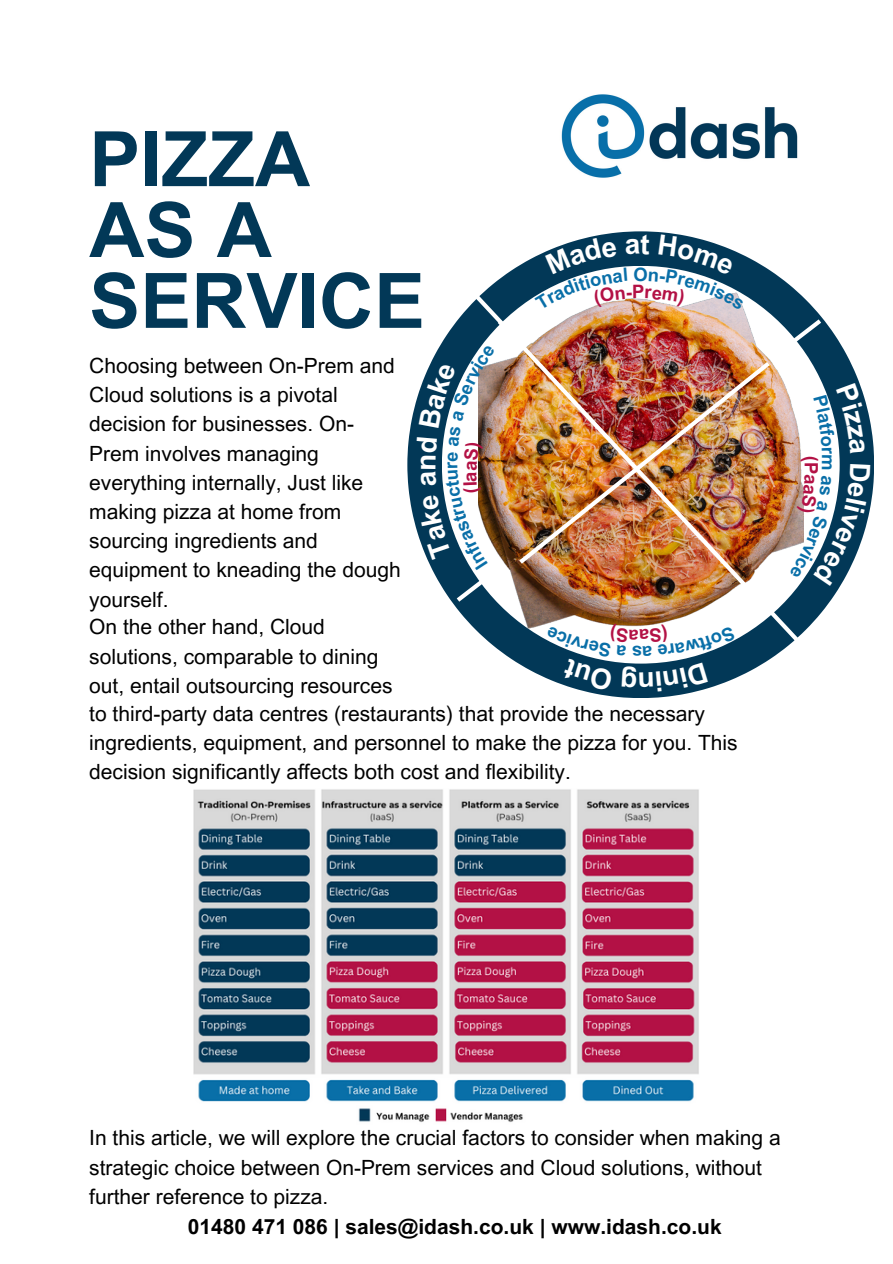
<style>
.page{position:relative;width:893px;height:1264px;background:#fff}
.page>*{position:absolute;margin:0;border:0;box-sizing:border-box;transform-origin:0 0}
.t1{font:700 76.5px/70.8px "Arial MT Pro";color:#023857}
.t2{font:21px/29.2px "Arial MT Pro";color:#000}
.t3{font:700 21px "Arial MT Pro";color:#000}
.t4{font:700 18.45px "Arial MT Pro";color:#b31145}
.t5{font:700 18.45px "Arial MT Pro";color:#096fa8}
</style>
<div class="page">
<img style="left:561px;top:94px;width:237px;height:84px">
<svg style="left:407px;top:231px;width:467px;height:467px"></svg>
<img style="left:438px;top:262px;width:405px;height:405px">
<svg style="left:452px;top:315px;width:373px;height:291px"></svg>
<svg style="left:469px;top:289px;width:333px;height:356px"></svg>
<img style="left:478px;top:288px;width:325px;height:344px">
<img style="left:753px;top:358px;width:21px;height:210px">
<img style="left:493px;top:315px;width:260px;height:278px">
<img style="left:193px;top:789px;width:506px;height:333px">
<svg style="left:534px;top:234px;width:210px;height:76px"></svg>
<svg style="left:789px;top:383px;width:81px;height:202px"></svg>
<svg style="left:546px;top:624px;width:190px;height:68px"></svg>
<svg style="left:415px;top:345px;width:80px;height:225px"></svg>
<p class="t1" style="left:89px;top:133px;width:222px">PIZZA</p>
<p class="t1" style="left:89px;top:204px;width:337px">AS A<br>SERVICE</p>
<p class="t2" style="left:89px;top:353px;width:313px">Choosing between On-Prem and<br>Cloud solutions is a pivotal decision for businesses. On-<br>Prem involves managing everything internally, Just like making pizza at home from sourcing ingredients and equipment to kneading the dough yourself.</p>
<p class="t2" style="left:89px;top:615px;width:305px">On the other hand, Cloud solutions, comparable to dining out, entail outsourcing resources</p>
<p class="t4" style="left:463px;top:481px;width:12px;rotate:-90deg">a</p>
<p class="t5" style="left:633px;top:267px;width:16px">O</p>
<p class="t4" style="left:632px;top:285px;width:14px">P</p>
<p class="t2" style="left:89px;top:701px;width:650px">to third-party data centres (restaurants) that provide the necessary ingredients, equipment, and personnel to make the pizza for you. This decision significantly affects both cost and flexibility.</p>
<p class="t4" style="left:818px;top:462px;width:14px;rotate:90deg">P</p>
<p class="t2" style="left:89px;top:1126px;width:693px">In this article, we will explore the crucial factors to consider when making a strategic choice between On-Prem services and Cloud solutions, without further reference to pizza.</p>
<p class="t3" style="left:188px;top:1218px;width:535px">01480 471 086 | sales@idash.co.uk | www.idash.co.uk</p>
</div>
